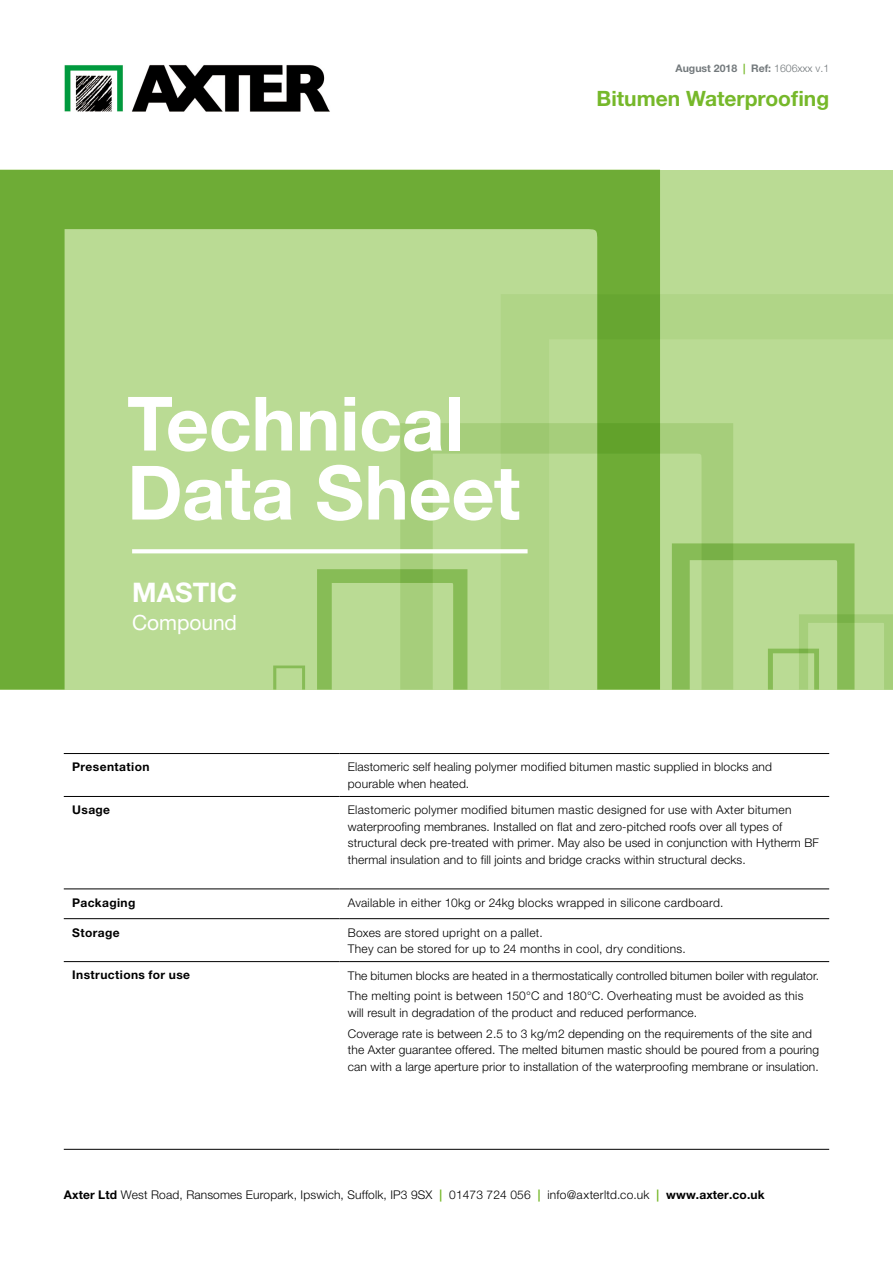
<style>
.page{position:relative;width:893px;height:1263px;background:#fff}
.page>*{position:absolute;margin:0;border:0;box-sizing:border-box;transform-origin:0 0}
.t1{font:700 75px/69px "Helvetica Neue LT";letter-spacing:-.005em;color:#fff}
.t2{font:700 27px "Helvetica Neue LT";color:#fff}
.t3{font:700 21px "Helvetica Neue";color:#76b82a}
.t4{font:21px "Helvetica Neue LT";letter-spacing:-.005em;color:#fff}
.t5{font:300 12px/16.5px "Helvetica Neue LT";letter-spacing:.01em;color:#000}
.t6{font:700 12px "Helvetica Neue LT";letter-spacing:.03em;color:#000}
.t7{font:700 10.5px "Helvetica Neue LT";color:#73797c}
.s1{color:#76b82a}
.s2{font-weight:300}
.s3{font-family:"Helvetica Neue LT Pro"}
.s4{font-weight:700}
.s5{font-weight:700;color:#76b82a}
</style>
<div class="page">
<div style="left:0;top:170px;width:893px;height:519px;background:#badb94"></div>
<svg style="left:0;top:170px;width:660px;height:519px"></svg>
<svg style="left:501px;top:294px;width:392px;height:395px"></svg>
<svg style="left:273px;top:665px;width:32px;height:24px"></svg>
<svg style="left:132px;top:549px;width:396px;height:4px;background:#fbfcf8"></svg>
<hr style="left:64px;top:796px;width:275px;height:1px;background:#000">
<hr style="left:339px;top:796px;width:490px;height:1px;background:#000">
<hr style="left:64px;top:889px;width:275px;height:1px;background:#000">
<hr style="left:339px;top:889px;width:490px;height:1px;background:#000">
<hr style="left:64px;top:918px;width:275px;height:1px;background:#000">
<hr style="left:339px;top:918px;width:490px;height:1px;background:#000">
<hr style="left:64px;top:961px;width:275px;height:1px;background:#000">
<hr style="left:339px;top:961px;width:490px;height:1px;background:#000">
<hr style="left:64px;top:1149px;width:275px;height:1px;background:#000">
<hr style="left:339px;top:1149px;width:490px;height:1px;background:#000">
<hr style="left:64px;top:753px;width:275px;height:1px;background:#000">
<hr style="left:339px;top:753px;width:490px;height:1px;background:#000">
<img style="left:64px;top:65px;width:266px;height:46px">
<p class="t7" style="left:675px;top:62px;width:155px">August 2018 <span class="s1">|</span> Ref: <span class="s2">1606xxx v.1</span></p>
<h3 class="t3" style="left:597px;top:82px;width:234px">Bitumen Waterproofing</h3>
<h1 class="t1" style="left:127px;top:388px;width:395px">Technical<br>Data Sheet</h1>
<h2 class="t2" style="left:132px;top:576px;width:106px">MASTIC</h2>
<h3 class="t4" style="left:132px;top:610px;width:106px">Compound</h3>
<p class="t6" style="left:72px;top:760px;width:79px">Presentation</p>
<p class="t5" style="left:348px;top:759px;width:426px">Elastomeric self healing polymer modified bitumen mastic supplied in blocks and pourable when heated.</p>
<p class="t6" style="left:72px;top:803px;width:39px">Usage</p>
<p class="t5" style="left:348px;top:801px;width:473px">Elastomeric polymer modified bitumen mastic designed for use with Axter bitum<span class="s3">en </span>waterproofing membranes. Installed on flat and zero-pitched roofs over all types of structural deck pre-treated with primer. May also be used in conjunction with Hytherm BF thermal insulation and to fill joints and bridge cracks within structural decks.</p>
<p class="t6" style="left:72px;top:895px;width:65px">Packaging</p>
<p class="t5" style="left:348px;top:894px;width:377px">Available in either 10kg or 24kg blocks wrapped in silicone cardboard.</p>
<p class="t6" style="left:72px;top:925px;width:49px">Storage</p>
<p class="t5" style="left:348px;top:924px;width:339px">Boxes are stored upright on a pallet.<br>They can be stored for up to 24 months in cool, dry conditions.</p>
<p class="t6" style="left:72px;top:968px;width:119px">Instructions for use</p>
<p class="t5" style="left:348px;top:965px;width:473px;line-height:20.7px">The bitumen blocks are heated in a thermostatically controlled bitumen boiler with regulator.<br>The melting point is between 150°C and 180°C. Overheating must be avoided as this</p>
<p class="t5" style="left:348px;top:1002px;width:466px;line-height:20.7px">will result in degradation of the product and reduced performance.<br>Coverage rate is between 2.5 to 3 kg/m2 depending on the requirements of the site and</p>
<p class="t5" style="left:348px;top:1041px;width:473px">the Axter guarantee offered. The melted bitumen mastic should be poured from a pouring can with a large aperture prior to installation of the waterproofing membrane or insulation.</p>
<p class="t5" style="left:64px;top:1186px;width:702px"><span class="s4">Axter Ltd</span> West Road, Ransomes Europark, Ipswich, Suffolk, IP3 9SX <span class="s5">|</span> 01473 724 056 <span class="s5">|</span> info@axterltd.co.uk <span class="s5">|</span> <span class="s4">www.axter.co.uk</span></p>
</div>
